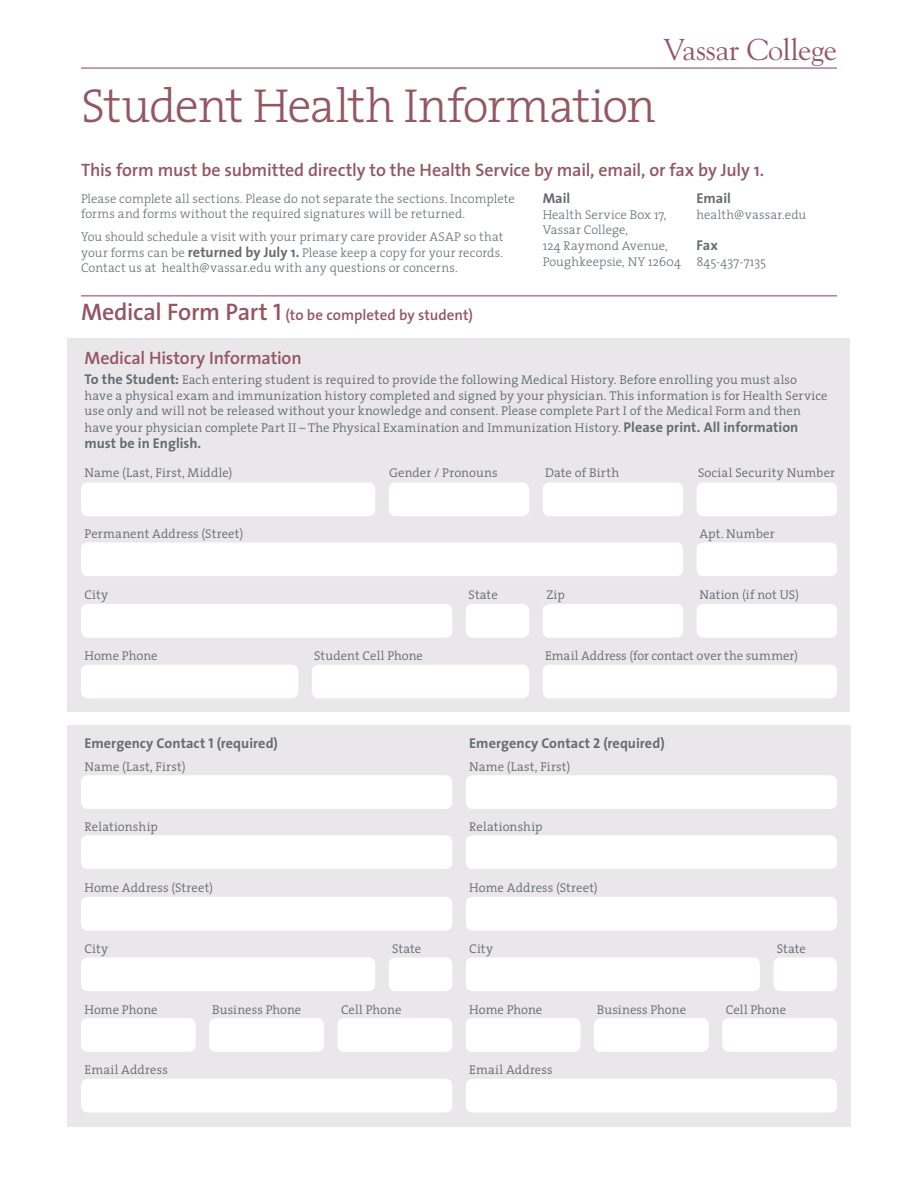
<style>
.page{position:relative;width:918px;height:1188px;background:#fff}
.page>*{position:absolute;margin:0;border:0;box-sizing:border-box;transform-origin:0 0}
.t1{font:300 48px "The Serif";letter-spacing:-.03em;color:#945565}
.t2{font:30px "Goudy";letter-spacing:-.01em;color:#945565}
.Paragraph_Style_1{font:600 18px "The Sans";letter-spacing:-.01em;color:#945565}
.Paragraph_Style_1-2{font:600 15px "The Sans";color:#945565}
.Paragraph_Style_1-3{font:700 14.25px "The Sans";letter-spacing:.005em;color:#676c72}
.Paragraph_Style_1-4{font:300 12.75px/16px "The Serif";letter-spacing:.005em;color:#676c72}
.Paragraph_Style_1-5{font:300 12.75px/15.8px "The Serif";letter-spacing:.005em;color:#676c72}
.s1{font-family:"The Sans";font-weight:700;font-size:14.25px}
.s2{font-size:24px}
.s3{font-family:"The Sans Semi Bold Caps";font-weight:400;font-size:24px}
.s4{font-family:"The Sans Bold Caps";font-weight:400}
</style>
<div class="page">
<div style="left:452px;top:725px;width:398px;height:401px;background:#e9e7e9"></div>
<div style="left:466px;top:775px;width:371px;height:34px;background:#fff;border-radius:7px"></div>
<div style="left:466px;top:835px;width:371px;height:34px;background:#fff;border-radius:7px"></div>
<div style="left:466px;top:897px;width:371px;height:34px;background:#fff;border-radius:7px"></div>
<div style="left:466px;top:1018px;width:114px;height:34px;background:#fff;border-radius:7px"></div>
<div style="left:466px;top:1079px;width:371px;height:34px;background:#fff;border-radius:7px"></div>
<div style="left:594px;top:1018px;width:115px;height:34px;background:#fff;border-radius:7px"></div>
<div style="left:722px;top:1018px;width:115px;height:34px;background:#fff;border-radius:7px"></div>
<div style="left:466px;top:957px;width:294px;height:34px;background:#fff;border-radius:7px"></div>
<div style="left:774px;top:957px;width:63px;height:34px;background:#fff;border-radius:7px"></div>
<hr style="left:81px;top:68px;width:756px;height:1px;background:#945565">
<hr style="left:81px;top:295px;width:756px;height:1px;background:#945565">
<div style="left:68px;top:338px;width:782px;height:374px;background:#e9e7e9"></div>
<div style="left:81px;top:482px;width:294px;height:34px;background:#fff;border-radius:7px"></div>
<div style="left:81px;top:542px;width:602px;height:34px;background:#fff;border-radius:7px"></div>
<div style="left:81px;top:604px;width:371px;height:34px;background:#fff;border-radius:7px"></div>
<div style="left:466px;top:604px;width:63px;height:34px;background:#fff;border-radius:7px"></div>
<div style="left:543px;top:604px;width:140px;height:34px;background:#fff;border-radius:7px"></div>
<div style="left:697px;top:604px;width:140px;height:34px;background:#fff;border-radius:7px"></div>
<div style="left:81px;top:665px;width:217px;height:33px;background:#fff;border-radius:7px"></div>
<div style="left:312px;top:665px;width:217px;height:33px;background:#fff;border-radius:7px"></div>
<div style="left:543px;top:665px;width:294px;height:33px;background:#fff;border-radius:7px"></div>
<div style="left:543px;top:482px;width:140px;height:34px;background:#fff;border-radius:7px"></div>
<div style="left:697px;top:482px;width:140px;height:34px;background:#fff;border-radius:7px"></div>
<div style="left:389px;top:482px;width:140px;height:34px;background:#fff;border-radius:7px"></div>
<div style="left:697px;top:542px;width:140px;height:34px;background:#fff;border-radius:7px"></div>
<div style="left:68px;top:725px;width:398px;height:401px;background:#e9e7e9"></div>
<div style="left:81px;top:775px;width:371px;height:34px;background:#fff;border-radius:7px"></div>
<div style="left:81px;top:835px;width:371px;height:34px;background:#fff;border-radius:7px"></div>
<div style="left:81px;top:897px;width:371px;height:34px;background:#fff;border-radius:7px"></div>
<div style="left:81px;top:1018px;width:115px;height:34px;background:#fff;border-radius:7px"></div>
<div style="left:81px;top:1079px;width:371px;height:34px;background:#fff;border-radius:7px"></div>
<div style="left:209px;top:1018px;width:115px;height:34px;background:#fff;border-radius:7px"></div>
<div style="left:338px;top:1018px;width:114px;height:34px;background:#fff;border-radius:7px"></div>
<div style="left:81px;top:957px;width:294px;height:34px;background:#fff;border-radius:7px"></div>
<div style="left:389px;top:957px;width:63px;height:34px;background:#fff;border-radius:7px"></div>
<p class="t1" style="left:81px;top:66px;width:576px">Student Health Information</p>
<p class="t2" style="left:663px;top:31px;width:175px">Vassar College</p>
<p class="Paragraph_Style_1" style="left:81px;top:154px;width:685px">This form must be submitted directly to the Health Service by mail, email, or fax by July 1.</p>
<p class="Paragraph_Style_1-5" style="left:81px;top:190px;width:436px">Please complete all sections. Please do not separate the sections. Incomplete forms and forms without the required signatures will be returned.</p>
<p class="Paragraph_Style_1-5" style="left:81px;top:228px;width:424px;text-align:justify">You should schedule a visit with your primary care provider ASAP so that your forms can be <span class="s1">returned by July 1.</span> Please keep a copy for your records.<br>Contact us at health@vassar.edu with any questions or concerns.</p>
<p class="Paragraph_Style_1-3" style="left:543px;top:186px;width:29px">Mail</p>
<p class="Paragraph_Style_1-5" style="left:543px;top:206px;width:140px">Health Service Box 17,<br>Vassar College,<br>124 Raymond Avenue,<br>Poughkeepsie, NY 12604</p>
<p class="Paragraph_Style_1-3" style="left:697px;top:186px;width:36px">Email</p>
<p class="Paragraph_Style_1-5" style="left:697px;top:206px;width:111px">health@vassar.edu</p>
<p class="Paragraph_Style_1-3" style="left:697px;top:233px;width:23px">Fax</p>
<p class="Paragraph_Style_1-5" style="left:697px;top:253px;width:71px">845-437-7135</p>
<p class="Paragraph_Style_1-2" style="left:81px;top:302px;width:393px"><span class="s2">Medical Form Part</span> <span class="s3">1</span> (to be completed by student)</p>
<p class="Paragraph_Style_1" style="left:85px;top:343px;width:219px">Medical History Information</p>
<p class="Paragraph_Style_1-4" style="left:85px;top:371px;width:745px"><span class="s1">To the Student:</span> Each entering student is required to provide the following Medical History. Before enrolling you must also have a physical exam and immunization history completed and signed by your physician. This information is for Health Service use only and will not be released without your knowledge and consent. Please complete Part I of the Medical Form and then have your physician complete Part II – The Physical Examination and Immunization History. <span class="s1">Please print. All information</span></p>
<p class="Paragraph_Style_1-3" style="left:85px;top:432px;width:118px">must be in English.</p>
<p class="Paragraph_Style_1-4" style="left:85px;top:465px;width:149px">Name (Last, First, Middle)</p>
<p class="Paragraph_Style_1-4" style="left:389px;top:465px;width:110px">Gender / Pronouns</p>
<p class="Paragraph_Style_1-4" style="left:545px;top:465px;width:76px">Date of Birth</p>
<p class="Paragraph_Style_1-4" style="left:698px;top:465px;width:139px">Social Security Number</p>
<p class="Paragraph_Style_1-4" style="left:85px;top:525px;width:160px">Permanent Address (Street)</p>
<p class="Paragraph_Style_1-4" style="left:700px;top:525px;width:77px">Apt. Number</p>
<p class="Paragraph_Style_1-4" style="left:85px;top:586px;width:25px">City</p>
<p class="Paragraph_Style_1-4" style="left:469px;top:586px;width:31px">State</p>
<p class="Paragraph_Style_1-4" style="left:547px;top:586px;width:20px">Zip</p>
<p class="Paragraph_Style_1-4" style="left:700px;top:586px;width:101px">Nation (if not US)</p>
<p class="Paragraph_Style_1-4" style="left:85px;top:647px;width:75px">Home Phone</p>
<p class="Paragraph_Style_1-4" style="left:314px;top:647px;width:111px">Student Cell Phone</p>
<p class="Paragraph_Style_1-4" style="left:545px;top:647px;width:254px">Email Address (for contact over the summer)</p>
<p class="Paragraph_Style_1-3" style="left:85px;top:732px;width:195px">Emergency Contact <span class="s4">1</span> (required)</p>
<p class="Paragraph_Style_1-4" style="left:85px;top:758px;width:103px">Name (Last, First)</p>
<p class="Paragraph_Style_1-3" style="left:469px;top:732px;width:197px">Emergency Contact <span class="s4">2</span> (required)</p>
<p class="Paragraph_Style_1-4" style="left:469px;top:758px;width:103px">Name (Last, First)</p>
<p class="Paragraph_Style_1-4" style="left:85px;top:819px;width:75px">Relationship</p>
<p class="Paragraph_Style_1-4" style="left:469px;top:819px;width:75px">Relationship</p>
<p class="Paragraph_Style_1-4" style="left:85px;top:879px;width:130px">Home Address (Street)</p>
<p class="Paragraph_Style_1-4" style="left:469px;top:879px;width:130px">Home Address (Street)</p>
<p class="Paragraph_Style_1-4" style="left:85px;top:940px;width:25px">City</p>
<p class="Paragraph_Style_1-4" style="left:392px;top:940px;width:31px">State</p>
<p class="Paragraph_Style_1-4" style="left:469px;top:940px;width:25px">City</p>
<p class="Paragraph_Style_1-4" style="left:777px;top:940px;width:31px">State</p>
<p class="Paragraph_Style_1-4" style="left:85px;top:1001px;width:75px">Home Phone</p>
<p class="Paragraph_Style_1-4" style="left:212px;top:1001px;width:91px">Business Phone</p>
<p class="Paragraph_Style_1-4" style="left:341px;top:1001px;width:62px">Cell Phone</p>
<p class="Paragraph_Style_1-4" style="left:469px;top:1001px;width:75px">Home Phone</p>
<p class="Paragraph_Style_1-4" style="left:597px;top:1001px;width:91px">Business Phone</p>
<p class="Paragraph_Style_1-4" style="left:726px;top:1001px;width:62px">Cell Phone</p>
<p class="Paragraph_Style_1-4" style="left:85px;top:1062px;width:85px">Email Address</p>
<p class="Paragraph_Style_1-4" style="left:469px;top:1062px;width:85px">Email Address</p>
</div>
